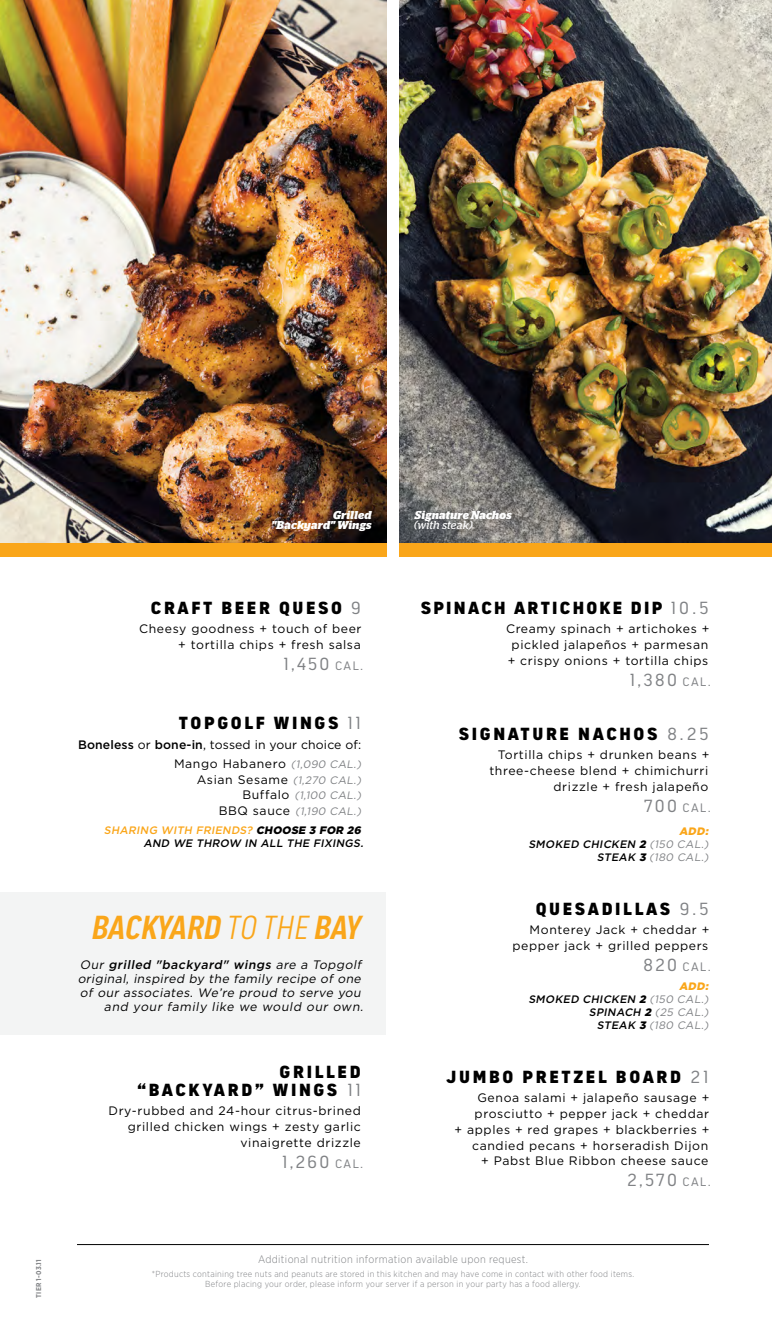
<style>
.page{position:relative;width:772px;height:1323px;background:#fff}
.page>*{position:absolute;margin:0;border:0;box-sizing:border-box;transform-origin:0 0}
.t1{font:italic 600 condensed 33.25px "Shield Sans";color:#faa61a}
.t2{font:900 17.5px/17.5px "Shield Sans";letter-spacing:.15em;color:#000;text-align:right}
.t3{font:17.5px "Shield Sans";letter-spacing:.1em;color:#808285}
.t4{font:900 17.5px "Shield Sans";letter-spacing:.13em;color:#000}
.t5{font:12.25px/15.8px "Gotham";letter-spacing:.05em;color:#000;text-align:right}
.t6{font:italic 12.25px/14px "Gotham";color:#000;text-align:right}
.t7{font:12.25px/19.2px "Gotham";letter-spacing:.01em;color:#000;text-align:right}
.t8{font:12.25px "Shield Sans";letter-spacing:.1em;color:#808285}
.t9{font:italic 700 11.38px/10.5px "Stag";letter-spacing:.02em;color:#fff;text-align:right}
.t10{font:italic 11.38px "Stag";letter-spacing:.015em;color:#fff}
.t11{font:italic 500 10.85px/13px "Gotham";color:#000;text-align:right}
.t12{font:italic 10.85px/13px "Gotham";color:#808285;text-align:right}
.t13{font:300 10.85px "Gotham Narrow";letter-spacing:.03em;color:#808285}
.t14{font:300 8.75px/10.5px "Gotham Narrow";letter-spacing:.03em;color:#808285;text-align:center}
.t15{font:700 7px "Gotham Narrow";letter-spacing:.035em;color:#808285}
.s1{font-weight:400;color:#808285}
.s2{font-size:12.25px}
.s3{font-weight:500}
.s4{font-style:italic;font-size:10.85px;color:#808285}
.s5{font-style:normal;font-size:12.25px;color:#000}
.s6{color:#faa61a}
.s7{font-weight:900}
.s8{font-weight:300}
.s9{font-size:17.5px}
.s10{font-weight:900;color:#faa61a}
.s11{font-weight:500;color:#000}
.s12{font-weight:900;color:#000}
</style>
<div class="page">
<img style="left:400px;top:0;width:372px;height:543px">
<img style="left:0;top:0;width:386px;height:543px">
<div style="left:400px;top:543px;width:372px;height:13px;background:#faa61a"></div>
<div style="left:0;top:543px;width:386px;height:13px;background:#faa61a"></div>
<hr style="left:77px;top:1244px;width:632px;height:1px;background:#000">
<div style="left:0;top:892px;width:385px;height:142px;background:#f3f4f4"></div>
<p class="t15" style="left:34px;top:1298px;width:40px;rotate:-90deg">TIER 1-03.11</p>
<p class="t9" style="left:271px;top:509px;width:102px">Grilled "Backyard" Wings</p>
<p class="t9" style="left:415px;top:509px;width:98px">Signature Nachos</p>
<p class="t10" style="left:414px;top:518px;width:60px">(with steak)</p>
<h2 class="t2" style="left:151px;top:598px;width:212px">CRAFT BEER QUESO <span class="s1">9</span></h2>
<p class="t5" style="left:139px;top:621px;width:224px">Cheesy goodness + touch of beer + tortilla chips + fresh salsa</p>
<h2 class="t3" style="left:284px;top:653px;width:81px">1,450 <span class="s2">CAL.</span></h2>
<h2 class="t2" style="left:179px;top:713px;width:184px">TOPGOLF WINGS <span class="s1">11</span></h2>
<p class="t7" style="left:78px;top:734px;width:287px"><span class="s3">Boneless</span> or <span class="s3">bone-in</span>, tossed in your choice of:<br>Mango Habanero <span class="s4">(1,090 CAL.)</span></p>
<p class="t5" style="left:197px;top:771px;width:168px">Asian Sesame <span class="s4">(1,270 CAL.)</span></p>
<p class="t12" style="left:219px;top:787px;width:146px;line-height:15.8px"><span class="s5">B u f f a l o</span> (1,100 CAL.)<br><span class="s5">B B Q s a u c e</span> (1,190 CAL.)</p>
<p class="t11" style="left:104px;top:824px;width:263px"><span class="s6">SHARING WITH FRIENDS?</span> <span class="s7">CHOOSE 3 FOR 26<br></span>AND WE THROW IN ALL THE FIXINGS.</p>
<h1 class="t1" style="left:90px;top:908px;width:278px">BACKYARD <span class="s8">TO THE</span> BAY</h1>
<p class="t6" style="left:78px;top:957px;width:290px">Our <span class="s3">grilled "backyard" wings</span> are a Topgolf original, inspired by the family recipe of one of our associates. We’re proud to serve you and your family like we would our own.</p>
<h2 class="t2" style="left:137px;top:1063px;width:225px">GRILLED<br>“BACKYARD” WINGS <span class="s1">11</span></h2>
<p class="t5" style="left:109px;top:1103px;width:254px">Dry-rubbed and 24-hour citrus-brined grilled chicken wings + zesty garlic vinaigrette drizzle</p>
<h2 class="t3" style="left:282px;top:1151px;width:83px">1,260 <span class="s2">CAL.</span></h2>
<h2 class="t4" style="left:421px;top:596px;width:289px">SPINACH ARTICHOKE DIP <span class="s1">10.5</span></h2>
<p class="t5" style="left:506px;top:621px;width:205px;text-align:center">Creamy spinach + artichokes + pickled jalapeños + parmesan + crispy onions + tortilla chips</p>
<h2 class="t3" style="left:630px;top:669px;width:82px">1,380 <span class="s2">CAL.</span></h2>
<h2 class="t2" style="left:459px;top:724px;width:251px">SIGNATURE NACHOS <span class="s1">8.25</span></h2>
<p class="t5" style="left:489px;top:747px;width:221px">Tortilla chips + drunken beans + three-cheese blend + chimichurri drizzle + fresh jalapeño</p>
<p class="t8" style="left:644px;top:800px;width:68px"><span class="s9">700</span> CAL.</p>
<p class="t11" style="left:528px;top:824px;width:184px"><span class="s10">ADD:<br></span>SMOKED CHICKEN <span class="s7">2</span> <span class="s1">(150 CAL.)<br></span>STEAK <span class="s7">3</span> <span class="s1">(180 CAL.)</span></p>
<h2 class="t2" style="left:536px;top:899px;width:175px">QUESADILLAS <span class="s1">9.5</span></h2>
<p class="t5" style="left:512px;top:922px;width:198px">Monterey Jack + cheddar + pepper jack + grilled peppers</p>
<p class="t8" style="left:643px;top:959px;width:69px"><span class="s9">820</span> CAL.</p>
<p class="t12" style="left:528px;top:980px;width:184px"><span class="s10">ADD:<br></span><span class="s11">SMOKED CHICKEN</span> <span class="s12">2</span> (150 CAL.)<br><span class="s11">SPINACH</span> <span class="s12">2</span> (25 CAL.)<br><span class="s11">STEAK</span> <span class="s12">3</span> (180 CAL.)</p>
<h2 class="t2" style="left:446px;top:1068px;width:263px">JUMBO PRETZEL BOARD <span class="s1">21</span></h2>
<p class="t5" style="left:454px;top:1090px;width:256px">Genoa salami + jalapeño sausage + prosciutto + pepper jack + cheddar<br>+ apples + red grapes + blackberries + candied pecans + horseradish Dijon<br>+ Pabst Blue Ribbon cheese sauce</p>
<h2 class="t3" style="left:627px;top:1170px;width:85px">2,570 <span class="s2">CAL.</span></h2>
<p class="t13" style="left:258px;top:1252px;width:271px">Additional nutrition information available upon request.</p>
<p class="t14" style="left:152px;top:1268px;width:484px">*Products containing tree nuts and peanuts are stored in this kitchen and may have come in contact with other food items.<br>Before placing your order, please inform your server if a person in your party has a food allergy.</p>
</div>
